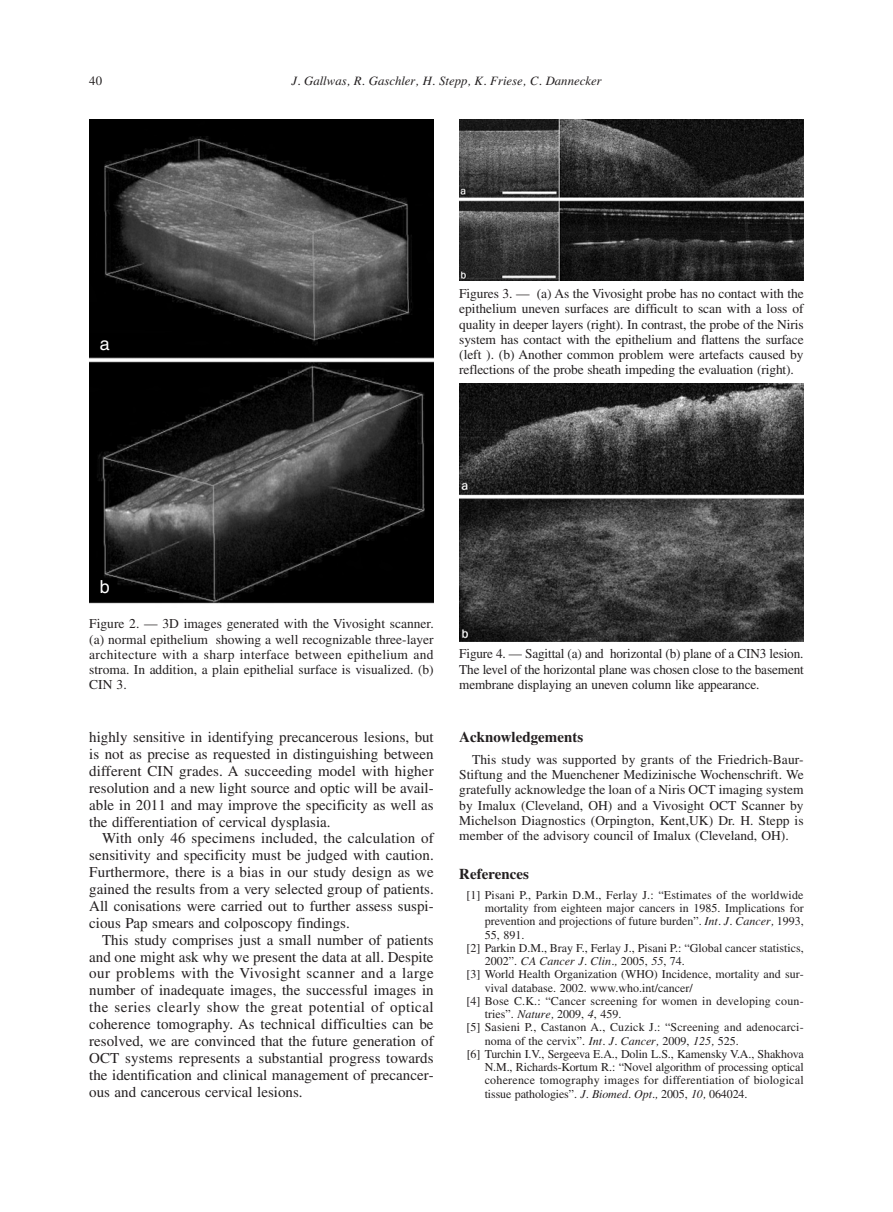
<style>
.page{position:relative;width:893px;height:1212px;background:#fff}
.page>*{position:absolute;margin:0;border:0;box-sizing:border-box;transform-origin:0 0}
.t1{font:18px "Helvetica";color:#fff}
.t2{font:15px/16.8px "Times";color:#231f20;text-align:justify}
.t3{font:700 15px "Times";color:#231f20}
.t4{font:13.5px/15.1px "Times";letter-spacing:-.01em;color:#231f20;text-align:justify}
.t5{font:italic 12.75px "Times";color:#231f20}
.t6{font:12.75px "Times";color:#231f20}
.t7{font:12px "Times";color:#231f20}
.t8{font:12px "Times";letter-spacing:.02em;color:#231f20}
.t9{font:italic 12px "Times";color:#231f20}
.s1{font-style:italic}
.s2{font-style:normal}
</style>
<div class="page">
<img style="left:89px;top:119px;width:345px;height:485px">
<img style="left:459px;top:384px;width:345px;height:258px">
<img style="left:459px;top:119px;width:345px;height:162px">
<p class="t6" style="left:89px;top:77px;width:14px">40</p>
<p class="t5" style="left:291px;top:77px;width:312px">J. Gallwas, R. Gaschler, H. Stepp, K. Friese, C. Dannecker</p>
<h1 class="t1" style="left:100px;top:337px;width:12px">a</h1>
<p class="t4" style="left:459px;top:287px;width:346px">Figures 3. — (a) As the Vivosight probe has no contact with the epithelium uneven surfaces are difficult to scan with a loss of quality in deeper layers (right). In contrast, the probe of the Niris system has contact with the epithelium and flattens the surface (left ). (b) Another common problem were artefacts caused by reflections of the probe sheath impeding the evaluation (right).</p>
<h1 class="t1" style="left:100px;top:580px;width:12px">b</h1>
<p class="t4" style="left:89px;top:617px;width:346px">Figure 2. — 3D images generated with the Vivosight scanner. (a) normal epithelium showing a well recognizable three-layer architecture with a sharp interface between epithelium and stroma. In addition, a plain epithelial surface is visualized. (b)<br>CIN 3.</p>
<p class="t2" style="left:89px;top:730px;width:346px">highly sensitive in identifying precancerous lesions, but is not as precise as requested in distinguishing between different CIN grades. A succeeding model with higher resolution and a new light source and optic will be avail&shy;able in 2011 and may improve the specificity as well as the differentiation of cervical dysplasia.</p>
<p class="t2" style="left:89px;top:831px;width:346px;text-indent:13px">With only 46 specimens included, the calculation of sensitivity and specificity must be judged with caution.<br>Furthermore, there is a bias in our study design as we gained the results from a very selected group of patients.<br>All conisations were carried out to further assess suspi&shy;cious Pap smears and colposcopy findings.</p>
<p class="t2" style="left:89px;top:933px;width:346px;text-indent:13px">This study comprises just a small number of patients and one might ask why we present the data at all. Despite our problems with the Vivosight scanner and a large number of inadequate images, the successful images in the series clearly show the great potential of optical coherence tomography. As technical difficulties can be resolved, we are convinced that the future generation of OCT systems represents a substantial progress towards the identification and clinical management of precancer&shy;ous and cancerous cervical lesions.</p>
<p class="t4" style="left:459px;top:647px;width:346px">Figure 4. — Sagittal (a) and horizontal (b) plane of a CIN3 lesion.<br>The level of the horizontal plane was chosen close to the basement membrane displaying an uneven column like appearance.</p>
<p class="t3" style="left:459px;top:732px;width:125px">Acknowledgements</p>
<p class="t4" style="left:459px;top:753px;width:346px;text-indent:13px">This study was supported by grants of the Friedrich-Baur-Stiftung and the Muenchener Medizinische Wochenschrift. We gratefully acknowledge the loan of a Niris OCT imaging system by Imalux (Cleveland, OH) and a Vivosight OCT Scanner by Michelson Diagnostics (Orpington, Kent,UK) Dr. H. Stepp is member of the advisory council of Imalux (Cleveland, OH).</p>
<p class="t3" style="left:459px;top:868px;width:71px">References</p>
<p class="t7" style="left:466px;top:890px;width:339px">[1] Pisani P., Parkin D.M., Ferlay J.: “Estimates of the worldwide</p>
<p class="t7" style="left:485px;top:904px;width:320px">mortality from eighteen major cancers in 1985. Implications for</p>
<p class="t7" style="left:485px;top:917px;width:320px">prevention and projections of future burden”. <span class="s1">Int. J. Cancer,</span> 1993,</p>
<p class="t7" style="left:485px;top:930px;width:41px">55, 891.</p>
<p class="t7" style="left:466px;top:943px;width:339px">[2] Parkin D.M., Bray F., Ferlay J., Pisani P.: “Global cancer statistics,</p>
<p class="t9" style="left:485px;top:957px;width:202px"><span class="s2">2002”.</span> CA Cancer J. Clin., <span class="s2">2005,</span> 55<span class="s2">, 74.</span></p>
<p class="t7" style="left:466px;top:970px;width:339px">[3] World Health Organization (WHO) Incidence, mortality and sur-</p>
<p class="t7" style="left:485px;top:983px;width:209px">vival database. 2002. www.who.int/cancer/</p>
<p class="t7" style="left:466px;top:996px;width:339px">[4] Bose C.K.: “Cancer screening for women in developing coun-</p>
<p class="t7" style="left:485px;top:1010px;width:138px">tries”. <span class="s1">Nature,</span> 2009, <span class="s1">4</span>, 459.</p>
<p class="t7" style="left:466px;top:1023px;width:339px">[5] Sasieni P., Castanon A., Cuzick J.: “Screening and adenocarci-</p>
<p class="t7" style="left:485px;top:1036px;width:255px">noma of the cervix”. <span class="s1">Int. J. Cancer,</span> 2009, <span class="s1">125,</span> 525.</p>
<p class="t7" style="left:467px;top:1049px;width:338px">[6] Turchin I.V., Sergeeva E.A., Dolin L.S., Kamensky V.A., Shakhova</p>
<p class="t7" style="left:485px;top:1063px;width:320px">N.M., Richards-Kortum R.: “Novel algorithm of processing optical</p>
<p class="t8" style="left:485px;top:1076px;width:320px">coherence tomography images for differentiation of biological</p>
<p class="t7" style="left:485px;top:1089px;width:264px">tissue pathologies”. <span class="s1">J. Biomed. Opt.,</span> 2005, <span class="s1">10,</span> 064024.</p>
</div>
